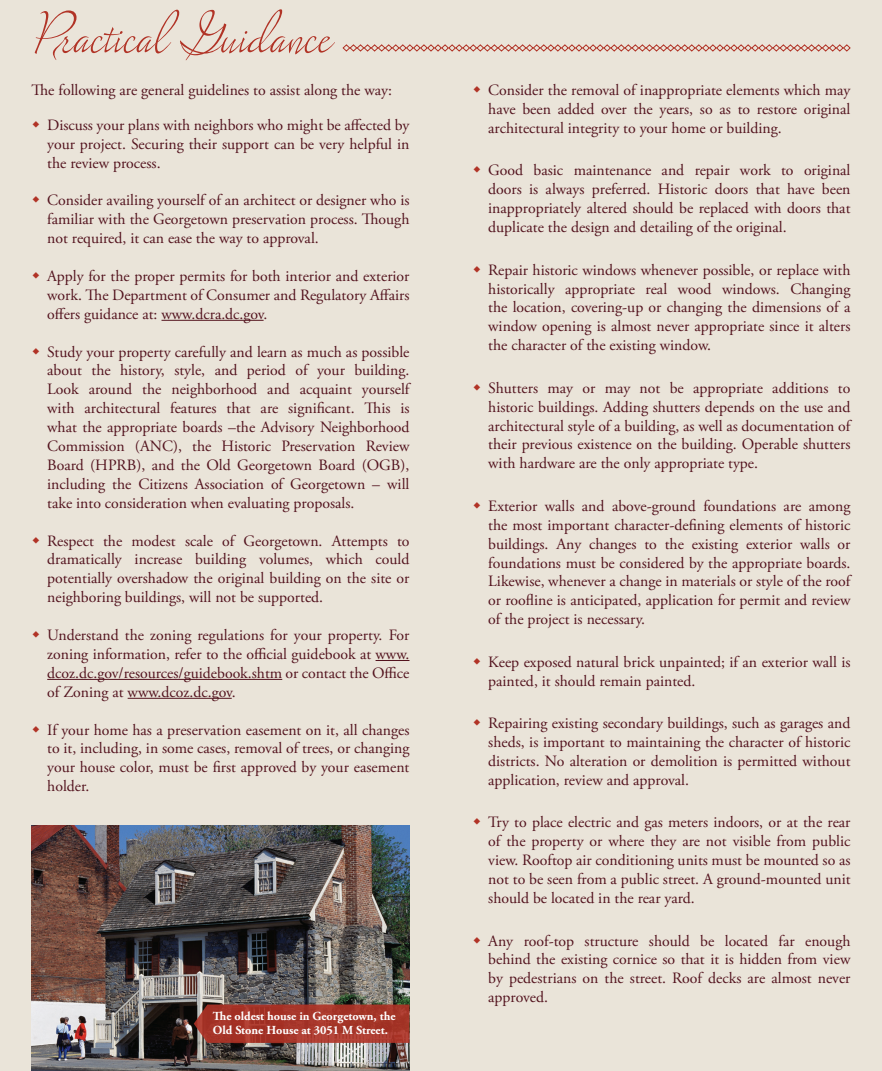
<style>
.page{position:relative;width:882px;height:1071px;background:#eae4d9}
.page>*{position:absolute;margin:0;border:0;box-sizing:border-box;transform-origin:0 0}
.t1{font:61.25px "Lush Script";color:#b13326}
.BrochureBody2{font:15.75px/18.9px "Adobe Garamond Pro";color:#53131e;text-align:justify}
.BrochureBody2-2{font:700 12.25px/14.7px "Adobe Garamond Pro";color:#fff}
</style>
<div class="page">
<hr style="left:162px;top:320px;width:102px;height:1px;background:#53131e">
<hr style="left:376px;top:660px;width:34px;height:1px;background:#53131e">
<hr style="left:47px;top:679px;width:235px;height:1px;background:#53131e">
<hr style="left:128px;top:698px;width:104px;height:1px;background:#53131e">
<img style="left:32px;top:826px;width:378px;height:245px">
<svg style="left:194px;top:1005px;width:216px;height:38px;background:#a4372b"></svg>
<svg style="left:342px;top:44px;width:509px;height:8px"></svg>
<p class="t1" style="left:32px;top:-5px;width:304px">Practical Guidance</p>
<p class="BrochureBody2" style="left:32px;top:81px;width:362px">The following are general guidelines to assist along the way:</p>
<p class="BrochureBody2" style="left:47px;top:116px;width:364px">Discuss your plans with neighbors who might be affected by your project. Securing their support can be very helpful in the review process.</p>
<p class="BrochureBody2" style="left:47px;top:191px;width:364px">Consider availing yourself of an architect or designer who is familiar with the Georgetown preservation process. Though not required, it can ease the way to approval.</p>
<p class="BrochureBody2" style="left:47px;top:267px;width:364px">Apply for the proper permits for both interior and exterior work. The Department of Consumer and Regulatory Affairs offers guidance at: www.dcra.dc.gov.</p>
<p class="BrochureBody2" style="left:47px;top:343px;width:364px">Study your property carefully and learn as much as possible about the history, style, and period of your building.<br>Look around the neighborhood and acquaint yourself with architectural features that are significant. This is what the appropriate boards –the Advisory Neighborhood Commission (ANC), the Historic Preservation Review Board (HPRB), and the Old Georgetown Board (OGB), including the Citizens Association of Georgetown – will take into consideration when evaluating proposals.</p>
<p class="BrochureBody2" style="left:47px;top:532px;width:364px">Respect the modest scale of Georgetown. Attempts to dramatically increase building volumes, which could potentially overshadow the original building on the site or neighboring buildings, will not be supported.</p>
<p class="BrochureBody2" style="left:47px;top:626px;width:364px">Understand the zoning regulations for your property. For zoning information, refer to the official guidebook at www. dcoz.dc.gov/resources/guidebook.shtm or contact the Office of Zoning at www.dcoz.dc.gov.</p>
<p class="BrochureBody2" style="left:47px;top:721px;width:364px">If your home has a preservation easement on it, all changes to it, including, in some cases, removal of trees, or changing your house color, must be first approved by your easement holder.</p>
<p class="BrochureBody2-2" style="left:213px;top:1009px;width:184px">The oldest house in Georgetown, the<br>Old Stone House at 3051 M Street.</p>
<p class="BrochureBody2" style="left:488px;top:81px;width:364px">Consider the removal of inappropriate elements which may have been added over the years, so as to restore original architectural integrity to your home or building.</p>
<p class="BrochureBody2" style="left:488px;top:162px;width:364px">Good basic maintenance and repair work to original doors is always preferred. Historic doors that have been inappropriately altered should be replaced with doors that duplicate the design and detailing of the original.</p>
<p class="BrochureBody2" style="left:488px;top:261px;width:364px">Repair historic windows whenever possible, or replace with historically appropriate real wood windows. Changing the location, covering-up or changing the dimensions of a window opening is almost never appropriate since it alters the character of the existing window.</p>
<p class="BrochureBody2" style="left:488px;top:379px;width:364px">Shutters may or may not be appropriate additions to historic buildings. Adding shutters depends on the use and architectural style of a building, as well as documentation of their previous existence on the building. Operable shutters with hardware are the only appropriate type.</p>
<p class="BrochureBody2" style="left:488px;top:497px;width:364px">Exterior walls and above-ground foundations are among the most important character-defining elements of historic buildings. Any changes to the existing exterior walls or foundations must be considered by the appropriate boards.<br>Likewise, whenever a change in materials or style of the roof or roofline is anticipated, application for permit and review of the project is necessary.</p>
<p class="BrochureBody2" style="left:488px;top:653px;width:364px">Keep exposed natural brick unpainted; if an exterior wall is painted, it should remain painted.</p>
<p class="BrochureBody2" style="left:488px;top:714px;width:364px">Repairing existing secondary buildings, such as garages and sheds, is important to maintaining the character of historic districts. No alteration or demolition is permitted without application, review and approval.</p>
<p class="BrochureBody2" style="left:488px;top:814px;width:364px">Try to place electric and gas meters indoors, or at the rear of the property or where they are not visible from public view. Rooftop air conditioning units must be mounted so as not to be seen from a public street. A ground-mounted unit should be located in the rear yard.</p>
<p class="BrochureBody2" style="left:488px;top:932px;width:364px">Any roof-top structure should be located far enough behind the existing cornice so that it is hidden from view by pedestrians on the street. Roof decks are almost never approved.</p>
</div>
